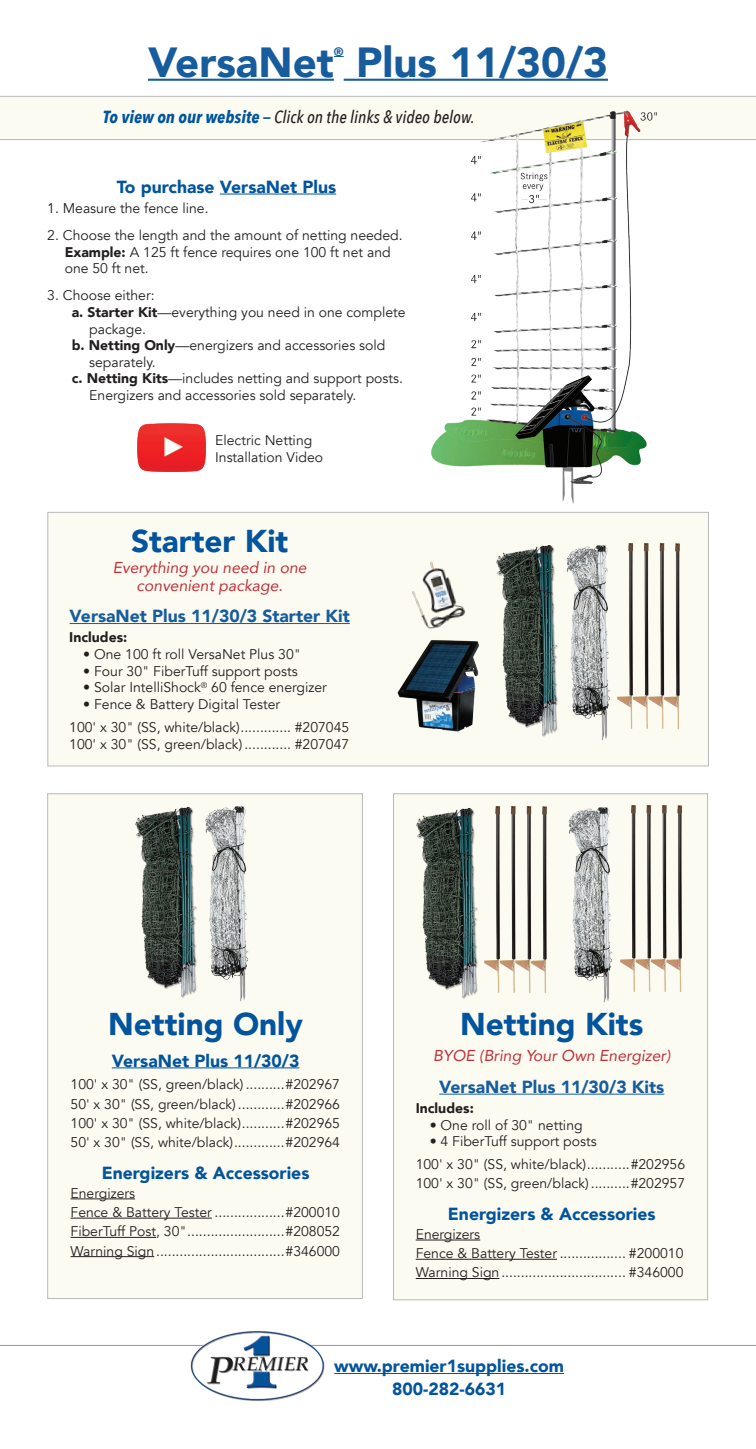
<style>
.page{position:relative;width:756px;height:1449px;background:#fff}
.page>*{position:absolute;margin:0;border:0;box-sizing:border-box;transform-origin:0 0}
.Headline{font:900 42px "Avenir";color:#175d9e}
.Headline_2{font:900 31.5px "Avenir";color:#01549d}
.Subheads_products{font:900 17.5px "Avenir";color:#01549d}
.Subheads_products-2{font:900 17.5px "Avenir";color:#175d9e}
.To_view_on_our_web{font:italic 500 17.5px "Avenir Next Condensed";color:#231f20}
.web_800{font:900 17.5px "Avenir";color:#01549d}
.Body_Text{font:italic 15.75px "Avenir";color:#c12f39}
.Subheads_products-3{font:italic 15.75px "Avenir";color:#c12f39}
.Body_Text-2{font:14px/16.6px "Avenir";color:#231f20}
.Price_Lines{font:14px "Avenir";color:#231f20}
.Body_Text-3{font:900 14px "Avenir";color:#231f20}
.Headline-2{font:900 12.25px "Avenir";color:#175d9e}
.s1{font-weight:700;color:#01549d}
.s2{font-weight:900}
</style>
<div class="page">
<div style="left:393px;top:793px;width:315px;height:507px;background:#fcfbf1;border:1px solid #b8b9bc"></div>
<div style="left:47px;top:793px;width:316px;height:506px;background:#fcfbf1;border:1px solid #b8b9bc"></div>
<hr style="left:148px;top:79px;width:186px;height:2px;background:#175d9e">
<hr style="left:344px;top:79px;width:264px;height:2px;background:#175d9e">
<div style="left:0;top:96px;width:756px;height:44px;background:#fcfbf1"></div>
<div style="left:47px;top:512px;width:662px;height:254px;background:#fcfbf1;border:1px solid #b8b9bc"></div>
<img style="left:421px;top:107px;width:282px;height:407px">
<hr style="left:70px;top:623px;width:280px;height:1px;background:#175d9e">
<img style="left:397px;top:640px;width:82px;height:92px">
<img style="left:412px;top:561px;width:54px;height:68px">
<img style="left:571px;top:545px;width:36px;height:195px">
<img style="left:606px;top:543px;width:74px;height:193px">
<img style="left:496px;top:545px;width:75px;height:192px">
<img style="left:138px;top:424px;width:68px;height:48px">
<img style="left:191px;top:793px;width:64px;height:208px">
<img style="left:135px;top:801px;width:75px;height:200px">
<img style="left:555px;top:794px;width:63px;height:209px">
<img style="left:608px;top:800px;width:74px;height:198px">
<img style="left:416px;top:808px;width:57px;height:191px">
<img style="left:473px;top:801px;width:90px;height:198px">
<hr style="left:112px;top:1067px;width:187px;height:1px;background:#01549d">
<hr style="left:71px;top:1199px;width:64px;height:1px;background:#231f20">
<hr style="left:71px;top:1218px;width:141px;height:1px;background:#231f20">
<hr style="left:71px;top:1237px;width:85px;height:1px;background:#231f20">
<hr style="left:71px;top:1256px;width:83px;height:1px;background:#231f20">
<hr style="left:220px;top:194px;width:116px;height:1px;background:#01549d">
<hr style="left:0;top:1345px;width:756px;height:1px;background:#939598">
<img style="left:190px;top:1330px;width:135px;height:71px">
<hr style="left:334px;top:1373px;width:230px;height:1px;background:#01549d">
<hr style="left:439px;top:1094px;width:225px;height:1px;background:#175d9e">
<hr style="left:416px;top:1240px;width:64px;height:1px;background:#231f20">
<hr style="left:416px;top:1259px;width:141px;height:1px;background:#231f20">
<hr style="left:416px;top:1278px;width:83px;height:1px;background:#231f20">
<p class="Headline" style="left:148px;top:26px;width:187px">VersaNet</p>
<p class="Headline-2" style="left:334px;top:41px;width:11px">®</p>
<p class="Headline" style="left:356px;top:26px;width:253px">Plus 11/30/3</p>
<p class="To_view_on_our_web" style="left:103px;top:106px;width:373px"><span class="s1">To view on our website —</span> Click on the links &amp; video below.</p>
<p class="Subheads_products" style="left:117px;top:172px;width:221px">To purchase VersaNet Plus</p>
<p class="Body_Text-2" style="left:47px;top:200px;width:163px">1. Measure the fence line.</p>
<p class="Body_Text-2" style="left:47px;top:227px;width:357px">2. Choose the length and the amount of netting needed.</p>
<p class="Body_Text-2" style="left:65px;top:244px;width:327px"><span class="s2">Example:</span> A 125 ft fence requires one 100 ft net and one 50 ft net.</p>
<p class="Body_Text-2" style="left:47px;top:287px;width:109px">3. Choose either:</p>
<p class="Body_Text-2" style="left:89px;top:304px;width:318px;text-indent:-18px"><span class="s2">a. Starter Kit</span>—everything you need in one complete package.</p>
<p class="Body_Text-2" style="left:89px;top:337px;width:298px;text-indent:-18px"><span class="s2">b. Netting Only</span>—energizers and accessories sold separately.</p>
<p class="Body_Text-2" style="left:89px;top:371px;width:315px;text-indent:-18px"><span class="s2">c. Netting Kits</span>—includes netting and support posts.<br>Energizers and accessories sold separately.</p>
<p class="Body_Text-2" style="left:215px;top:432px;width:99px">Electric Netting</p>
<p class="Body_Text-2" style="left:215px;top:449px;width:109px">Installation Video</p>
<p class="Headline_2" style="left:131px;top:514px;width:159px">Starter Kit</p>
<p class="Body_Text" style="left:113px;top:558px;width:195px">Everything you need in one</p>
<p class="Body_Text" style="left:137px;top:576px;width:148px">convenient package.</p>
<p class="Subheads_products-2" style="left:70px;top:601px;width:282px">VersaNet Plus 11/30/3 Starter Kit</p>
<p class="Body_Text-3" style="left:69px;top:625px;width:60px">Includes:</p>
<p class="Body_Text-2" style="left:83px;top:646px;width:219px">• One 100 ft roll VersaNet Plus 30"</p>
<p class="Body_Text-2" style="left:83px;top:663px;width:216px">• Four 30" FiberTuff support posts</p>
<p class="Body_Text-2" style="left:83px;top:679px;width:245px">• Solar IntelliShock<sup>®</sup> 60 fence energizer</p>
<p class="Body_Text-2" style="left:83px;top:696px;width:198px">• Fence &amp; Battery Digital Tester</p>
<p class="Body_Text-2" style="left:69px;top:720px;width:282px">100' x 30" (SS, white/black)............. #207045</p>
<p class="Body_Text-2" style="left:69px;top:736px;width:282px">100' x 30" (SS, green/black) ............ #207047</p>
<p class="Headline_2" style="left:108px;top:997px;width:196px">Netting Only</p>
<p class="Subheads_products" style="left:112px;top:1046px;width:189px">VersaNet Plus 11/30/3</p>
<p class="Price_Lines" style="left:71px;top:1076px;width:271px">100' x 30" (SS, green/black) ..........#202967</p>
<p class="Price_Lines" style="left:71px;top:1095px;width:271px">50' x 30" (SS, green/black) ............#202966</p>
<p class="Price_Lines" style="left:71px;top:1115px;width:271px">100' x 30" (SS, white/black)...........#202965</p>
<p class="Price_Lines" style="left:71px;top:1134px;width:271px">50' x 30" (SS, white/black).............#202964</p>
<p class="Subheads_products" style="left:102px;top:1158px;width:209px">Energizers &amp; Accessories</p>
<p class="Price_Lines" style="left:71px;top:1185px;width:66px">Energizers</p>
<p class="Price_Lines" style="left:71px;top:1204px;width:271px">Fence &amp; Battery Tester ..................#200010</p>
<p class="Price_Lines" style="left:71px;top:1223px;width:271px">FiberTuff Post, 30".........................#208052</p>
<p class="Price_Lines" style="left:71px;top:1242px;width:271px">Warning Sign.................................#346000</p>
<p class="Headline_2" style="left:460px;top:997px;width:185px">Netting Kits</p>
<p class="Subheads_products-3" style="left:433px;top:1046px;width:239px">BYOE (Bring Your Own Energizer)</p>
<p class="Subheads_products-2" style="left:439px;top:1072px;width:227px">VersaNet Plus 11/30/3 Kits</p>
<p class="Body_Text-3" style="left:416px;top:1096px;width:60px">Includes:</p>
<p class="Body_Text-2" style="left:430px;top:1117px;width:154px">• One roll of 30" netting</p>
<p class="Body_Text-2" style="left:430px;top:1133px;width:168px">• 4 FiberTuff support posts</p>
<p class="Body_Text-2" style="left:416px;top:1156px;width:271px">100' x 30" (SS, white/black)...........#202956</p>
<p class="Body_Text-2" style="left:416px;top:1175px;width:271px">100' x 30" (SS, green/black) ..........#202957</p>
<p class="Subheads_products" style="left:448px;top:1199px;width:209px">Energizers &amp; Accessories</p>
<p class="Body_Text-2" style="left:416px;top:1226px;width:66px">Energizers</p>
<p class="Body_Text-2" style="left:416px;top:1245px;width:269px">Fence &amp; Battery Tester ................. #200010</p>
<p class="Body_Text-2" style="left:416px;top:1265px;width:269px">Warning Sign................................ #346000</p>
<p class="web_800" style="left:334px;top:1351px;width:231px">www.premier1supplies.com</p>
<p class="web_800" style="left:392px;top:1374px;width:115px">800-282-6631</p>
</div>
